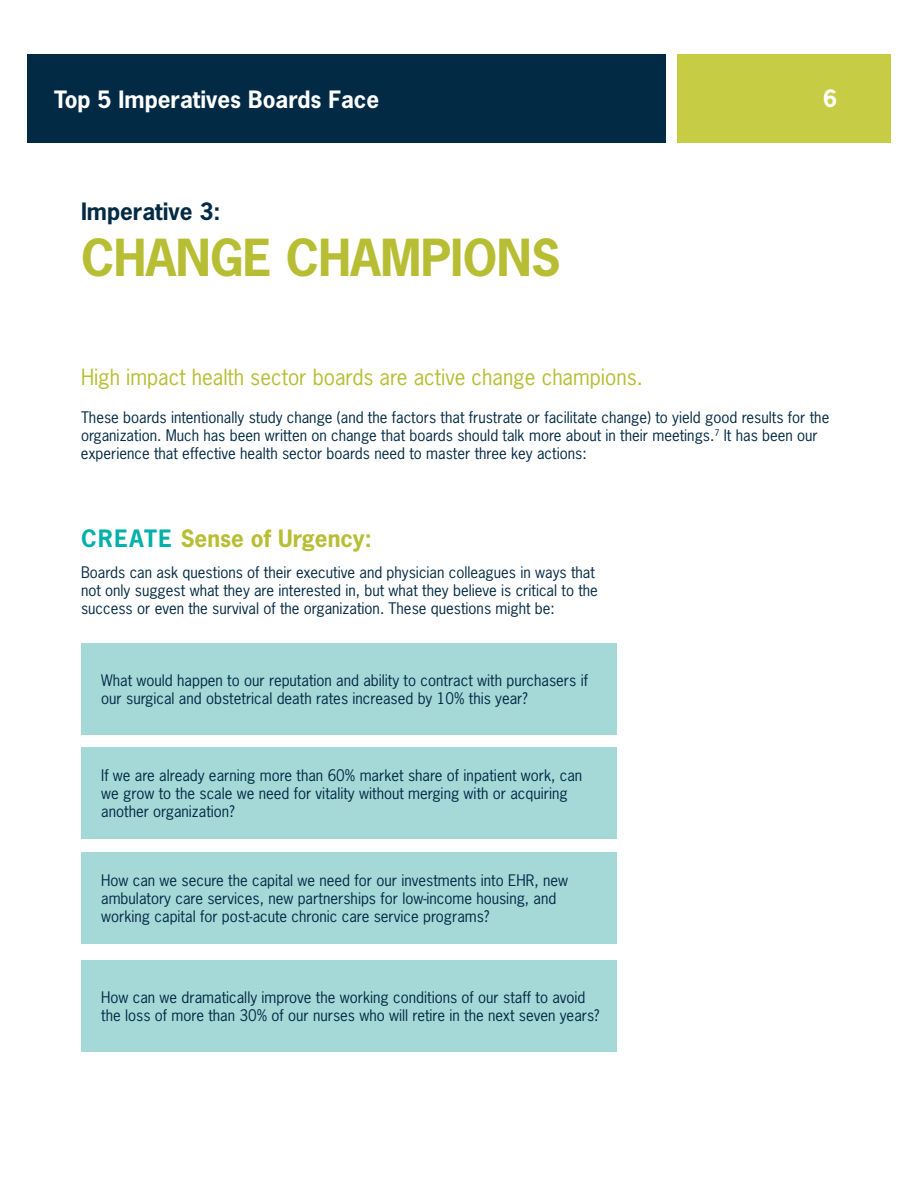
<style>
.page{position:relative;width:918px;height:1188px;background:#fff}
.page>*{position:absolute;margin:0;border:0;box-sizing:border-box;transform-origin:0 0}
.t1{font:700 48px "News Gothic";letter-spacing:-.01em;color:#b7be33}
.t2{font:700 22.5px "News Gothic";color:#fff}
.t3{font:700 22.5px "News Gothic";color:#b7be33}
.t4{font:700 22.5px "News Gothic";color:#032a44}
.t5{font:21px "News Gothic";color:#b7be33}
.t6{font:15px/18px "News Gothic";color:#032a44}
.s1{color:#00b0a9}
</style>
<div class="page">
<div style="left:0;top:54px;width:666px;height:89px;background:#032a44"></div>
<div style="left:677px;top:54px;width:241px;height:89px;background:#c6cc43"></div>
<div style="left:81px;top:644px;width:536px;height:91px;background:#a5d9d8"></div>
<div style="left:81px;top:747px;width:536px;height:91px;background:#a5d9d8"></div>
<div style="left:81px;top:852px;width:536px;height:91px;background:#a5d9d8"></div>
<div style="left:81px;top:961px;width:536px;height:91px;background:#a5d9d8"></div>
<div style="left:0;top:0;width:27px;height:1188px;background:#fff"></div>
<div style="left:891px;top:0;width:27px;height:1188px;background:#fff"></div>
<h2 class="t2" style="left:54px;top:85px;width:327px">Top 5 Imperatives Boards Face</h2>
<h2 class="t2" style="left:823px;top:84px;width:15px">6</h2>
<h2 class="t4" style="left:81px;top:197px;width:141px">Imperative 3:</h2>
<h1 class="t1" style="left:81px;top:226px;width:481px">CHANGE CHAMPIONS</h1>
<h3 class="t5" style="left:81px;top:364px;width:563px">High impact health sector boards are active change champions.</h3>
<p class="t6" style="left:81px;top:409px;width:750px">These boards intentionally study change (and the factors that frustrate or facilitate change) to yield good results for the organization. Much has been written on change that boards should talk more about in their meetings.<sup>7</sup> It has been our experience that effective health sector boards need to master three key actions:</p>
<h2 class="t3" style="left:81px;top:524px;width:292px"><span class="s1">CREATE</span> Sense of Urgency:</h2>
<p class="t6" style="left:81px;top:563px;width:518px">Boards can ask questions of their executive and physician colleagues in ways that not only suggest what they are interested in, but what they believe is critical to the success or even the survival of the organization. These questions might be:</p>
<p class="t6" style="left:101px;top:671px;width:488px">What would happen to our reputation and ability to contract with purchasers if our surgical and obstetrical death rates increased by 10% this year?</p>
<p class="t6" style="left:101px;top:766px;width:483px">If we are already earning more than 60% market share of inpatient work, can we grow to the scale we need for vitality without merging with or acquiring another organization?</p>
<p class="t6" style="left:101px;top:871px;width:468px">How can we secure the capital we need for our investments into EHR, new ambulatory care services, new partnerships for low-income housing, and working capital for post-acute chronic care service programs?</p>
<p class="t6" style="left:101px;top:989px;width:500px">How can we dramatically improve the working conditions of our staff to avoid the loss of more than 30% of our nurses who will retire in the next seven years?</p>
</div>
